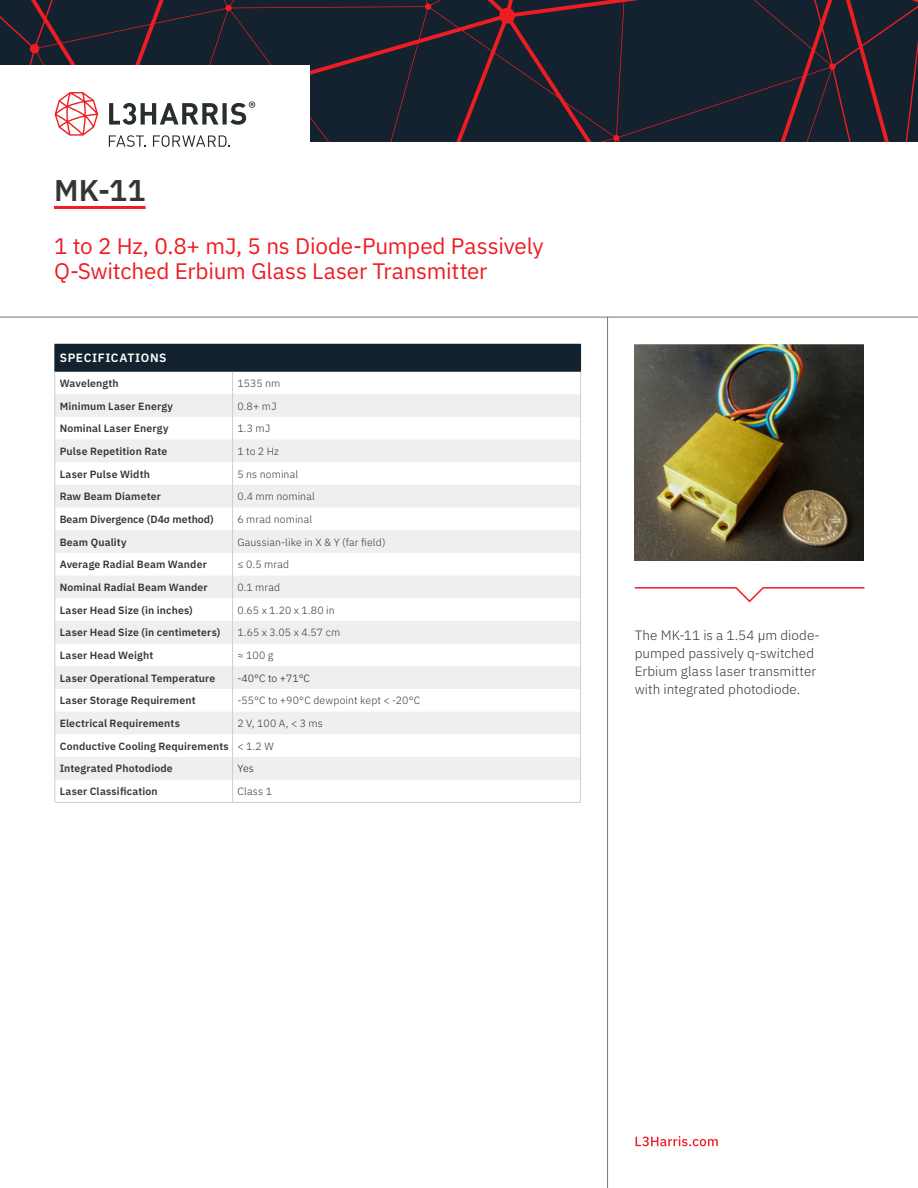
<style>
.page{position:relative;width:918px;height:1188px;background:#fff}
.page>*{position:absolute;margin:0;border:0;box-sizing:border-box;transform-origin:0 0}
.H1___Plex_Sans_20pt__Auto_lead__Titanium{font:600 30px "IBM Plex Sans";color:#363536}
.H2__RED____Plex_Sans_Regular_15pt__17_le{font:22.5px/25.5px "IBM Plex Sans";letter-spacing:-.01em;color:#ee1d23}
.BODY___Plex_Sans_Light_9pt__12_lead__0_0{font:300 13.5px/18px "IBM Plex Sans";letter-spacing:.005em;color:#363536}
.TABLE_HEADER__Plex_Sans_SemiBold_8pt__8_{font:600 12px "IBM Plex Sans";letter-spacing:.055em;color:#fff}
.TABLE_SEMIBOLD___Plex_Sans_Semibold_7pt_{font:600 10.5px "IBM Plex Sans";letter-spacing:.015em;color:#363536}
.TABLE_LIGHT___Plex_Sans_Light_7pt__0_0_0{font:300 10.5px "IBM Plex Sans";letter-spacing:.01em;color:#363536}
.TABLE_LIGHT___Plex_Sans_Light_7pt__0_0_0-2{font:300 10.5px "IBM Plex Sans";color:#231f20}
</style>
<div class="page">
<svg style="left:636px;top:1136px;width:82px;height:10px"></svg>
<hr style="left:54px;top:206px;width:92px;height:3px;background:#ee1d23">
<div style="left:55px;top:344px;width:526px;height:27px;background:#13222e"></div>
<svg style="left:56px;top:394px;width:524px;height:386px;fill:#edeff0"></svg>
<svg style="left:232px;top:372px;width:1px;height:430px"></svg>
<hr style="left:233px;top:802px;width:348px;height:1px;background:#cecece">
<svg style="left:580px;top:372px;width:1px;height:430px"></svg>
<hr style="left:55px;top:371px;width:178px;height:1px;background:#13222e">
<hr style="left:233px;top:371px;width:348px;height:1px;background:#13222e">
<svg style="left:55px;top:371px;width:1px;height:431px"></svg>
<hr style="left:55px;top:802px;width:178px;height:1px;background:#cecece">
<svg style="left:634px;top:587px;width:231px;height:16px"></svg>
<hr style="left:607px;top:317px;width:1px;height:871px;background:#737473">
<hr style="left:0;top:317px;width:918px;height:1px;background:#737473">
<img style="left:635px;top:344px;width:229px;height:216px">
<svg style="left:0;top:0;width:918px;height:142px;background:#1f212d"></svg>
<div style="left:0;top:65px;width:310px;height:89px;background:#fff"></div>
<svg style="left:109px;top:135px;width:37px;height:12px"></svg>
<svg style="left:153px;top:135px;width:77px;height:12px"></svg>
<svg style="left:55px;top:92px;width:43px;height:44px"></svg>
<svg style="left:109px;top:101px;width:146px;height:24px"></svg>
<p class="H1___Plex_Sans_20pt__Auto_lead__Titanium" style="left:54px;top:167px;width:93px">MK-11</p>
<p class="H2__RED____Plex_Sans_Regular_15pt__17_le" style="left:54px;top:231px;width:491px">1 to 2 Hz, 0.8+ mJ, 5 ns Diode-Pumped Passively<br>Q-Switched Erbium Glass Laser Transmitter</p>
<p class="TABLE_HEADER__Plex_Sans_SemiBold_8pt__8_" style="left:60px;top:349px;width:108px">SPECIFICATIONS</p>
<p class="TABLE_SEMIBOLD___Plex_Sans_Semibold_7pt_" style="left:60px;top:375px;width:61px">Wavelength</p>
<p class="TABLE_LIGHT___Plex_Sans_Light_7pt__0_0_0" style="left:237px;top:375px;width:45px">1535 nm</p>
<p class="TABLE_SEMIBOLD___Plex_Sans_Semibold_7pt_" style="left:60px;top:398px;width:115px">Minimum Laser Energy</p>
<p class="TABLE_LIGHT___Plex_Sans_Light_7pt__0_0_0" style="left:237px;top:398px;width:41px">0.8+ mJ</p>
<p class="TABLE_SEMIBOLD___Plex_Sans_Semibold_7pt_" style="left:60px;top:420px;width:110px">Nominal Laser Energy</p>
<p class="TABLE_LIGHT___Plex_Sans_Light_7pt__0_0_0" style="left:237px;top:421px;width:34px">1.3 mJ</p>
<p class="TABLE_SEMIBOLD___Plex_Sans_Semibold_7pt_" style="left:60px;top:443px;width:109px">Pulse Repetition Rate</p>
<p class="TABLE_LIGHT___Plex_Sans_Light_7pt__0_0_0" style="left:237px;top:443px;width:43px">1 to 2 Hz</p>
<p class="TABLE_SEMIBOLD___Plex_Sans_Semibold_7pt_" style="left:60px;top:466px;width:92px">Laser Pulse Width</p>
<p class="TABLE_LIGHT___Plex_Sans_Light_7pt__0_0_0" style="left:237px;top:466px;width:62px">5 ns nominal</p>
<p class="TABLE_SEMIBOLD___Plex_Sans_Semibold_7pt_" style="left:60px;top:488px;width:103px">Raw Beam Diameter</p>
<p class="TABLE_LIGHT___Plex_Sans_Light_7pt__0_0_0" style="left:237px;top:489px;width:79px">0.4 mm nominal</p>
<p class="TABLE_SEMIBOLD___Plex_Sans_Semibold_7pt_" style="left:60px;top:511px;width:155px">Beam Divergence (D4σ method)</p>
<p class="TABLE_LIGHT___Plex_Sans_Light_7pt__0_0_0" style="left:237px;top:511px;width:76px">6 mrad nominal</p>
<p class="TABLE_SEMIBOLD___Plex_Sans_Semibold_7pt_" style="left:60px;top:534px;width:69px">Beam Quality</p>
<p class="TABLE_LIGHT___Plex_Sans_Light_7pt__0_0_0" style="left:237px;top:534px;width:150px">Gaussian-like in X &amp; Y (far field)</p>
<p class="TABLE_SEMIBOLD___Plex_Sans_Semibold_7pt_" style="left:60px;top:556px;width:149px">Average Radial Beam Wander</p>
<p class="TABLE_LIGHT___Plex_Sans_Light_7pt__0_0_0" style="left:237px;top:557px;width:53px">≤ 0.5 mrad</p>
<p class="TABLE_SEMIBOLD___Plex_Sans_Semibold_7pt_" style="left:60px;top:579px;width:150px">Nominal Radial Beam Wander</p>
<p class="TABLE_LIGHT___Plex_Sans_Light_7pt__0_0_0" style="left:237px;top:579px;width:44px">0.1 mrad</p>
<p class="TABLE_SEMIBOLD___Plex_Sans_Semibold_7pt_" style="left:60px;top:602px;width:135px">Laser Head Size (in inches)</p>
<p class="TABLE_LIGHT___Plex_Sans_Light_7pt__0_0_0" style="left:237px;top:602px;width:99px">0.65 x 1.20 x 1.80 in</p>
<p class="TABLE_SEMIBOLD___Plex_Sans_Semibold_7pt_" style="left:60px;top:624px;width:162px">Laser Head Size (in centimeters)</p>
<p class="TABLE_LIGHT___Plex_Sans_Light_7pt__0_0_0" style="left:237px;top:625px;width:104px">1.65 x 3.05 x 4.57 cm</p>
<p class="TABLE_SEMIBOLD___Plex_Sans_Semibold_7pt_" style="left:60px;top:647px;width:95px">Laser Head Weight</p>
<p class="TABLE_LIGHT___Plex_Sans_Light_7pt__0_0_0" style="left:237px;top:647px;width:38px">≈ 100 g</p>
<p class="TABLE_SEMIBOLD___Plex_Sans_Semibold_7pt_" style="left:60px;top:670px;width:157px">Laser Operational Temperature</p>
<p class="TABLE_LIGHT___Plex_Sans_Light_7pt__0_0_0-2" style="left:237px;top:670px;width:74px">-40°C to +71°C</p>
<p class="TABLE_SEMIBOLD___Plex_Sans_Semibold_7pt_" style="left:60px;top:692px;width:137px">Laser Storage Requirement</p>
<p class="TABLE_LIGHT___Plex_Sans_Light_7pt__0_0_0" style="left:237px;top:693px;width:184px">-55°C to +90°C dewpoint kept &lt; -20°C</p>
<p class="TABLE_SEMIBOLD___Plex_Sans_Semibold_7pt_" style="left:60px;top:715px;width:122px">Electrical Requirements</p>
<p class="TABLE_LIGHT___Plex_Sans_Light_7pt__0_0_0" style="left:237px;top:715px;width:87px">2 V, 100 A, &lt; 3 ms</p>
<p class="TABLE_SEMIBOLD___Plex_Sans_Semibold_7pt_" style="left:60px;top:738px;width:171px">Conductive Cooling Requirements</p>
<p class="TABLE_LIGHT___Plex_Sans_Light_7pt__0_0_0" style="left:237px;top:738px;width:38px">&lt; 1.2 W</p>
<p class="TABLE_SEMIBOLD___Plex_Sans_Semibold_7pt_" style="left:60px;top:760px;width:115px">Integrated Photodiode</p>
<p class="TABLE_LIGHT___Plex_Sans_Light_7pt__0_0_0-2" style="left:237px;top:761px;width:18px">Yes</p>
<p class="TABLE_SEMIBOLD___Plex_Sans_Semibold_7pt_" style="left:60px;top:783px;width:100px">Laser Classification</p>
<p class="TABLE_LIGHT___Plex_Sans_Light_7pt__0_0_0" style="left:237px;top:784px;width:36px">Class 1</p>
<p class="BODY___Plex_Sans_Light_9pt__12_lead__0_0" style="left:635px;top:625px;width:187px">The MK-11 is a 1.54 µm diode&shy;pumped passively q-switched<br>Erbium glass laser transmitter with integrated photodiode.</p>
</div>
